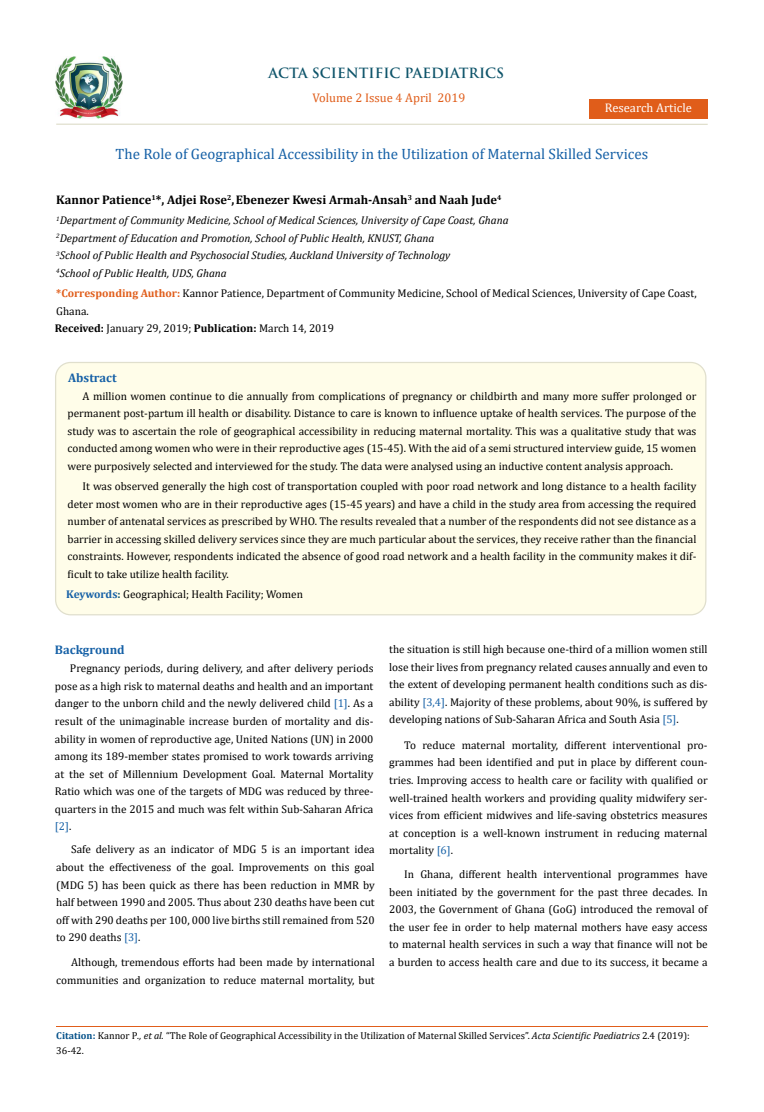
<style>
.page{position:relative;width:764px;height:1112px;background:#fff}
.page>*{position:absolute;margin:0;border:0;box-sizing:border-box;transform-origin:0 0}
.t1{font:15px "Cambria";color:#1560a6}
.t2{font:700 13.75px "Trajan Pro";color:#0e546a}
.t3{font:700 12.5px "Cambria";color:#000}
.t4{font:12.5px "Cambria";color:#e05d1a}
.t5{font:700 12.5px "Cambria";color:#1560a6}
.t6{font:12.5px "Cambria";color:#fff}
.t7{font:11.25px/17.5px "Cambria";color:#000;text-align:justify}
.t8{font:italic 11.25px/17.5px "Cambria";color:#000}
.t9{font:10px/15px "Cambria";color:#000}
.s1{font-weight:700;color:#e05d1a}
.s2{font-weight:700}
.s3{font-weight:700;color:#1560a6}
.s4{font-weight:700;color:#0e546a}
.s5{color:#1560a6}
.s6{font-weight:700;color:#035089}
.s7{font-style:italic}
</style>
<div class="page">
<img style="left:56px;top:57px;width:66px;height:61px">
<div style="left:589px;top:99px;width:118px;height:20px;background:#e05d1a"></div>
<div style="left:56px;top:362px;width:650px;height:252px;background:#fffde9;border-radius:15px"></div>
<div style="left:55px;top:362px;width:651px;height:253px;border:1px solid #e0dfcd;border-radius:15px"></div>
<hr style="left:56px;top:123px;width:651px;height:2px;background:#e0dfcd">
<p class="t2" style="left:269px;top:64px;width:237px">ACTA SCIENTIFIC PAEDIATRICS</p>
<p class="t4" style="left:312px;top:91px;width:154px">Volume 2 Issue 4 April 2019</p>
<p class="t6" style="left:605px;top:100px;width:89px">Research Article</p>
<h1 class="t1" style="left:116px;top:145px;width:534px">The Role of Geographical Accessibility in the Utilization of Maternal Skilled Services</h1>
<p class="t3" style="left:56px;top:191px;width:447px">Kannor Patience<sup>1</sup>*, Adjei Rose<sup>2</sup>,Ebenezer Kwesi Armah-Ansah<sup>3</sup> and Naah Jude<sup>4</sup></p>
<p class="t8" style="left:56px;top:211px;width:454px"><sup>1</sup>Department of Community Medicine, School of Medical Sciences, University of Cape Coast, Ghana <sup>2</sup>Department of Education and Promotion, School of Public Health, KNUST, Ghana<br><sup>3</sup>School of Public Health and Psychosocial Studies, Auckland University of Technology<br><sup>4</sup>School of Public Health, UDS, Ghana</p>
<p class="t7" style="left:56px;top:284px;width:642px"><span class="s1">*Corresponding Author:</span> Kannor Patience, Department of Community Medicine, School of Medical Sciences, University of Cape Coast,<br>Ghana.</p>
<p class="t7" style="left:55px;top:319px;width:280px"><span class="s2">Received:</span> January 29, 2019; <span class="s2">Publication:</span> March 14, 2019</p>
<p class="t5" style="left:68px;top:369px;width:50px">Abstract</p>
<p class="t7" style="left:68px;top:387px;width:630px;text-indent:15px">A million women continue to die annually from complications of pregnancy or childbirth and many more suffer prolonged or permanent post-partum ill health or disability. Distance to care is known to influence uptake of health services. The purpose of the study was to ascertain the role of geographical accessibility in reducing maternal mortality. This was a qualitative study that was conducted among women who were in their reproductive ages (15-45). With the aid of a semi structured interview guide, 15 women were purposively selected and interviewed for the study. The data were analysed using an inductive content analysis approach.</p>
<p class="t7" style="left:68px;top:477px;width:630px;text-indent:15px">It was observed generally the high cost of transportation coupled with poor road network and long distance to a health facility deter most women who are in their reproductive ages (15-45 years) and have a child in the study area from accessing the required number of antenatal services as prescribed by WHO. The results revealed that a number of the respondents did not see distance as a barrier in accessing skilled delivery services since they are much particular about the services, they receive rather than the financial constraints. However, respondents indicated the absence of good road network and a health facility in the community makes it dif&shy;ficult to take utilize health facility.</p>
<p class="t7" style="left:66px;top:585px;width:238px"><span class="s3">Keywords</span><span class="s4">:</span> Geographical; Health Facility; Women</p>
<p class="t5" style="left:55px;top:641px;width:71px">Background</p>
<p class="t7" style="left:55px;top:659px;width:320px;text-indent:15px">Pregnancy periods, during delivery, and after delivery periods pose as a high risk to maternal deaths and health and an important danger to the unborn child and the newly delivered child <span class="s5">[1]</span>. As a result of the unimaginable increase burden of mortality and dis&shy;ability in women of reproductive age, United Nations (UN) in 2000 among its 189-member states promised to work towards arriving at the set of Millennium Development Goal. Maternal Mortality Ratio which was one of the targets of MDG was reduced by three&shy;quarters in the 2015 and much was felt within Sub-Saharan Africa <span class="s5">[2]</span>.</p>
<p class="t7" style="left:56px;top:840px;width:320px;text-indent:15px">Safe delivery as an indicator of MDG 5 is an important idea about the effectiveness of the goal. Improvements on this goal (MDG 5) has been quick as there has been reduction in MMR by half between 1990 and 2005. Thus about 230 deaths have been cut off with 290 deaths per 100, 000 live births still remained from 520 to 290 deaths <span class="s5">[3]</span>.</p>
<p class="t7" style="left:56px;top:953px;width:320px;text-align:right">Although, tremendous efforts had been made by international communities and organization to reduce maternal mortality, but</p>
<p class="t7" style="left:389px;top:640px;width:320px">the situation is still high because one-third of a million women still lose their lives from pregnancy related causes annually and even to the extent of developing permanent health conditions such as dis&shy;ability <span class="s5">[3,4]</span>. Majority of these problems, about 90%, is suffered by developing nations of Sub-Saharan Africa and South Asia <span class="s5">[5]</span>.</p>
<p class="t7" style="left:389px;top:736px;width:320px;text-indent:15px">To reduce maternal mortality, different interventional pro&shy;grammes had been identified and put in place by different coun&shy;tries. Improving access to health care or facility with qualified or well-trained health workers and providing quality midwifery ser&shy;vices from efficient midwives and life-saving obstetrics measures at conception is a well-known instrument in reducing maternal mortality <span class="s5">[6]</span>.</p>
<p class="t7" style="left:389px;top:865px;width:320px;text-indent:15px">In Ghana, different health interventional programmes have been initiated by the government for the past three decades. In 2003, the Government of Ghana (GoG) introduced the removal of the user fee in order to help maternal mothers have easy access to maternal health services in such a way that finance will not be a burden to access health care and due to its success, it became a</p>
<p class="t9" style="left:56px;top:1028px;width:635px"><span class="s6">Citation:</span> Kannor P<span class="s7">., et al.</span> “The Role of Geographical Accessibility in the Utilization of Maternal Skilled Services”. <span class="s7">Acta Scientific Paediatrics</span> 2.4 (2019):<br>36-42.</p>
</div>
